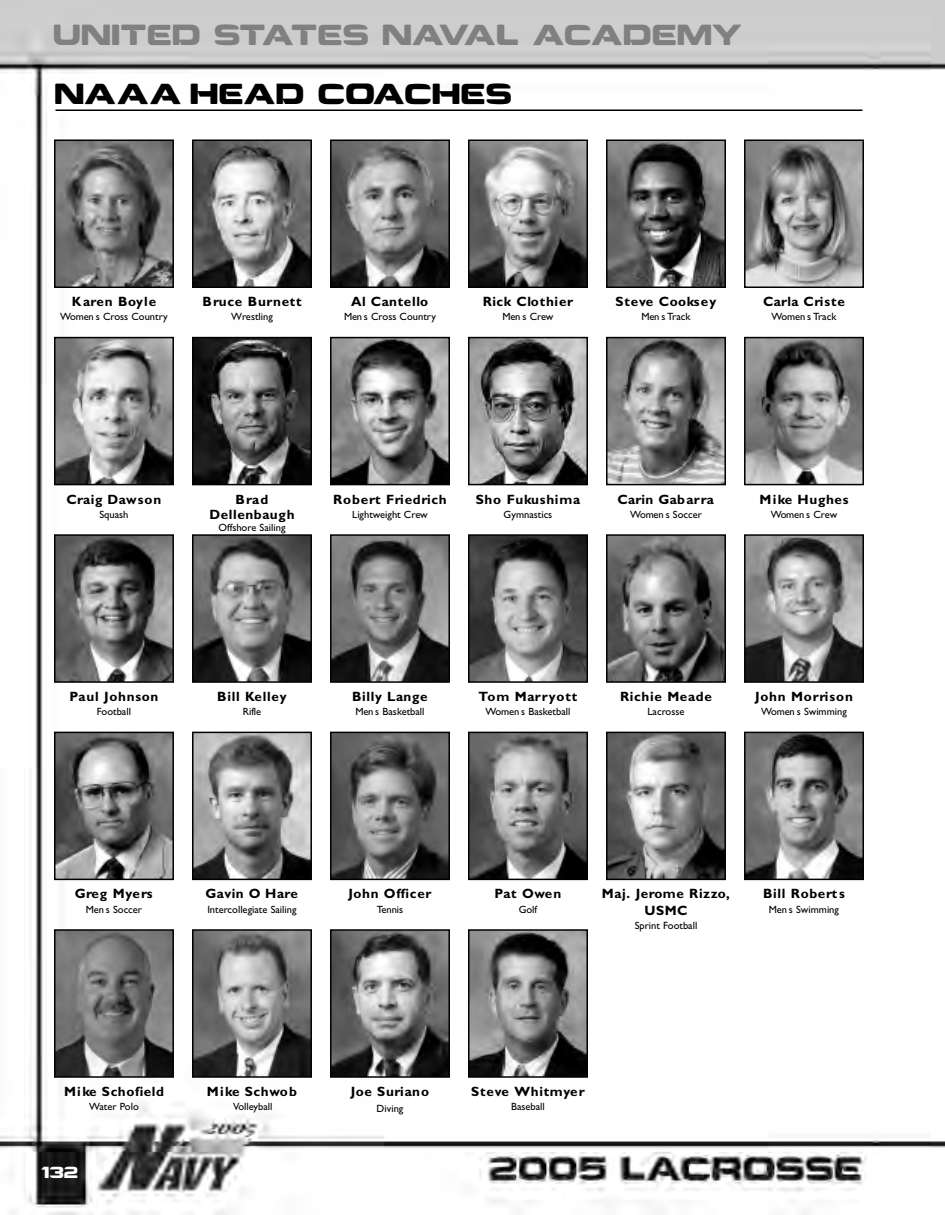
<style>
.page{position:relative;width:945px;height:1215px;background:#fff}
.page>*{position:absolute;margin:0;border:0;box-sizing:border-box;transform-origin:0 0}
.t1{font:27px "Business";letter-spacing:-.01em;color:#808080}
.t2{font:27px "Business";color:#000}
.t3{font:15px "Business";color:#fff}
.t4{font:700 13.5px/15px "Gill Sans";letter-spacing:.05em;color:#000;text-align:center}
.t5{font:700 13.5px "Gill Sans";letter-spacing:.03em;color:#000}
.t6{font:700 13.5px "Gill Sans";letter-spacing:.015em;color:#000}
.t7{font:10.5px "Gill Sans";color:#000}
</style>
<div class="page">
<img style="left:0;top:0;width:932px;height:1215px">
<hr style="left:56px;top:109px;width:806px;height:2px;background:#000">
<img style="left:57px;top:143px;width:114px;height:142px">
<div style="left:54px;top:140px;width:120px;height:148px;border:2px solid #000"></div>
<img style="left:57px;top:340px;width:114px;height:142px">
<div style="left:54px;top:337px;width:120px;height:148px;border:2px solid #000"></div>
<img style="left:57px;top:537px;width:114px;height:143px">
<div style="left:54px;top:534px;width:120px;height:149px;border:2px solid #000"></div>
<img style="left:57px;top:735px;width:114px;height:142px">
<div style="left:54px;top:732px;width:120px;height:148px;border:2px solid #000"></div>
<img style="left:57px;top:932px;width:114px;height:143px">
<div style="left:54px;top:929px;width:120px;height:149px;border:2px solid #000"></div>
<img style="left:195px;top:143px;width:114px;height:142px">
<div style="left:192px;top:140px;width:120px;height:148px;border:2px solid #000"></div>
<img style="left:195px;top:340px;width:114px;height:142px">
<div style="left:192px;top:337px;width:120px;height:148px;border:2px solid #000"></div>
<img style="left:195px;top:537px;width:114px;height:143px">
<div style="left:192px;top:534px;width:120px;height:149px;border:2px solid #000"></div>
<img style="left:195px;top:735px;width:114px;height:142px">
<div style="left:192px;top:732px;width:120px;height:148px;border:2px solid #000"></div>
<img style="left:195px;top:932px;width:114px;height:143px">
<div style="left:192px;top:929px;width:120px;height:149px;border:2px solid #000"></div>
<img style="left:333px;top:143px;width:114px;height:142px">
<div style="left:330px;top:140px;width:120px;height:148px;border:2px solid #000"></div>
<img style="left:333px;top:340px;width:114px;height:142px">
<div style="left:330px;top:337px;width:120px;height:148px;border:2px solid #000"></div>
<img style="left:333px;top:537px;width:114px;height:143px">
<div style="left:330px;top:534px;width:120px;height:149px;border:2px solid #000"></div>
<img style="left:333px;top:735px;width:114px;height:142px">
<div style="left:330px;top:732px;width:120px;height:148px;border:2px solid #000"></div>
<img style="left:333px;top:932px;width:114px;height:143px">
<div style="left:330px;top:929px;width:120px;height:149px;border:2px solid #000"></div>
<img style="left:471px;top:143px;width:114px;height:142px">
<div style="left:468px;top:140px;width:120px;height:148px;border:2px solid #000"></div>
<img style="left:471px;top:340px;width:114px;height:142px">
<div style="left:468px;top:337px;width:120px;height:148px;border:2px solid #000"></div>
<img style="left:471px;top:537px;width:114px;height:143px">
<div style="left:468px;top:534px;width:120px;height:149px;border:2px solid #000"></div>
<img style="left:471px;top:735px;width:114px;height:142px">
<div style="left:468px;top:732px;width:120px;height:148px;border:2px solid #000"></div>
<img style="left:471px;top:932px;width:114px;height:143px">
<div style="left:468px;top:929px;width:120px;height:149px;border:2px solid #000"></div>
<img style="left:609px;top:143px;width:114px;height:142px">
<div style="left:606px;top:140px;width:120px;height:148px;border:2px solid #000"></div>
<img style="left:609px;top:340px;width:114px;height:142px">
<div style="left:606px;top:337px;width:120px;height:148px;border:2px solid #000"></div>
<img style="left:609px;top:537px;width:114px;height:143px">
<div style="left:606px;top:534px;width:120px;height:149px;border:2px solid #000"></div>
<img style="left:609px;top:735px;width:114px;height:142px">
<div style="left:606px;top:732px;width:120px;height:148px;border:2px solid #000"></div>
<img style="left:747px;top:143px;width:114px;height:142px">
<div style="left:744px;top:140px;width:120px;height:148px;border:2px solid #000"></div>
<img style="left:747px;top:340px;width:114px;height:142px">
<div style="left:744px;top:337px;width:120px;height:148px;border:2px solid #000"></div>
<img style="left:747px;top:537px;width:114px;height:143px">
<div style="left:744px;top:534px;width:120px;height:149px;border:2px solid #000"></div>
<img style="left:747px;top:735px;width:114px;height:142px">
<div style="left:744px;top:732px;width:120px;height:148px;border:2px solid #000"></div>
<h1 class="t1" style="left:54px;top:20px;width:692px">UNITED STATES NAVAL ACADEMY</h1>
<h1 class="t2" style="left:56px;top:79px;width:459px">NAAA HEAD COACHES</h1>
<p class="t4" style="left:72px;top:295px;width:86px">Karen Boyle</p>
<p class="t7" style="left:60px;top:313px;width:109px">Women s Cross Country</p>
<p class="t4" style="left:202px;top:295px;width:101px">Bruce Burnett</p>
<p class="t7" style="left:231px;top:313px;width:43px">Wrestling</p>
<p class="t4" style="left:351px;top:295px;width:78px">Al Cantello</p>
<p class="t7" style="left:344px;top:313px;width:93px">Men s Cross Country</p>
<p class="t4" style="left:483px;top:295px;width:92px">Rick Clothier</p>
<p class="t7" style="left:503px;top:313px;width:52px">Men s Crew</p>
<p class="t4" style="left:616px;top:295px;width:102px">Steve Cooksey</p>
<p class="t7" style="left:641px;top:313px;width:51px">Men s Track</p>
<p class="t5" style="left:763px;top:297px;width:83px">Carla Criste</p>
<p class="t7" style="left:772px;top:313px;width:66px">Women s Track</p>
<p class="t4" style="left:67px;top:493px;width:96px">Craig Dawson</p>
<p class="t7" style="left:99px;top:510px;width:31px">Squash</p>
<p class="t4" style="left:209px;top:493px;width:87px">Brad<br>Dellenbaugh</p>
<p class="t7" style="left:218px;top:523px;width:69px">Offshore Sailing</p>
<p class="t4" style="left:333px;top:493px;width:115px">Robert Friedrich</p>
<p class="t7" style="left:352px;top:510px;width:77px">Lightweight Crew</p>
<p class="t4" style="left:476px;top:493px;width:106px">Sho Fukushima</p>
<p class="t7" style="left:504px;top:510px;width:50px">Gymnastics</p>
<p class="t6" style="left:617px;top:494px;width:98px">Carin Gabarra</p>
<p class="t7" style="left:630px;top:510px;width:73px">Women s Soccer</p>
<p class="t4" style="left:760px;top:493px;width:90px">Mike Hughes</p>
<p class="t7" style="left:771px;top:510px;width:68px">Women s Crew</p>
<p class="t4" style="left:69px;top:690px;width:90px">Paul Johnson</p>
<p class="t7" style="left:97px;top:708px;width:36px">Football</p>
<p class="t4" style="left:217px;top:690px;width:71px">Bill Kelley</p>
<p class="t7" style="left:243px;top:708px;width:20px">Rifle</p>
<p class="t4" style="left:352px;top:690px;width:77px">Billy Lange</p>
<p class="t7" style="left:355px;top:708px;width:71px">Men s Basketball</p>
<p class="t4" style="left:479px;top:690px;width:100px">Tom Marryott</p>
<p class="t7" style="left:486px;top:708px;width:86px">Women s Basketball</p>
<p class="t4" style="left:620px;top:690px;width:93px">Richie Meade</p>
<p class="t7" style="left:647px;top:708px;width:39px">Lacrosse</p>
<p class="t4" style="left:755px;top:690px;width:99px">John Morrison</p>
<p class="t7" style="left:761px;top:708px;width:87px">Women s Swimming</p>
<p class="t5" style="left:75px;top:889px;width:79px">Greg Myers</p>
<p class="t7" style="left:86px;top:905px;width:58px">Men s Soccer</p>
<p class="t4" style="left:205px;top:888px;width:94px">Gavin O Hare</p>
<p class="t7" style="left:207px;top:905px;width:91px">Intercollegiate Sailing</p>
<p class="t4" style="left:348px;top:888px;width:85px">John Officer</p>
<p class="t7" style="left:377px;top:905px;width:28px">Tennis</p>
<p class="t4" style="left:495px;top:888px;width:68px">Pat Owen</p>
<p class="t7" style="left:519px;top:905px;width:20px">Golf</p>
<p class="t4" style="left:602px;top:887px;width:129px;line-height:16.2px">Maj. Jerome Rizzo,<br>USMC</p>
<p class="t7" style="left:635px;top:921px;width:64px">Sprint Football</p>
<p class="t4" style="left:763px;top:888px;width:83px">Bill Roberts</p>
<p class="t7" style="left:769px;top:905px;width:72px">Men s Swimming</p>
<p class="t4" style="left:64px;top:1085px;width:101px">Mike Schofield</p>
<p class="t7" style="left:89px;top:1103px;width:51px">Water Polo</p>
<h2 class="t3" style="left:41px;top:1164px;width:39px">132</h2>
<p class="t4" style="left:207px;top:1085px;width:92px">Mike Schwob</p>
<p class="t7" style="left:233px;top:1103px;width:41px">Volleyball</p>
<p class="t4" style="left:351px;top:1085px;width:80px">Joe Suriano</p>
<p class="t7" style="left:377px;top:1105px;width:28px">Diving</p>
<p class="t4" style="left:471px;top:1085px;width:115px">Steve Whitmyer</p>
<p class="t7" style="left:511px;top:1103px;width:35px">Baseball</p>
</div>
